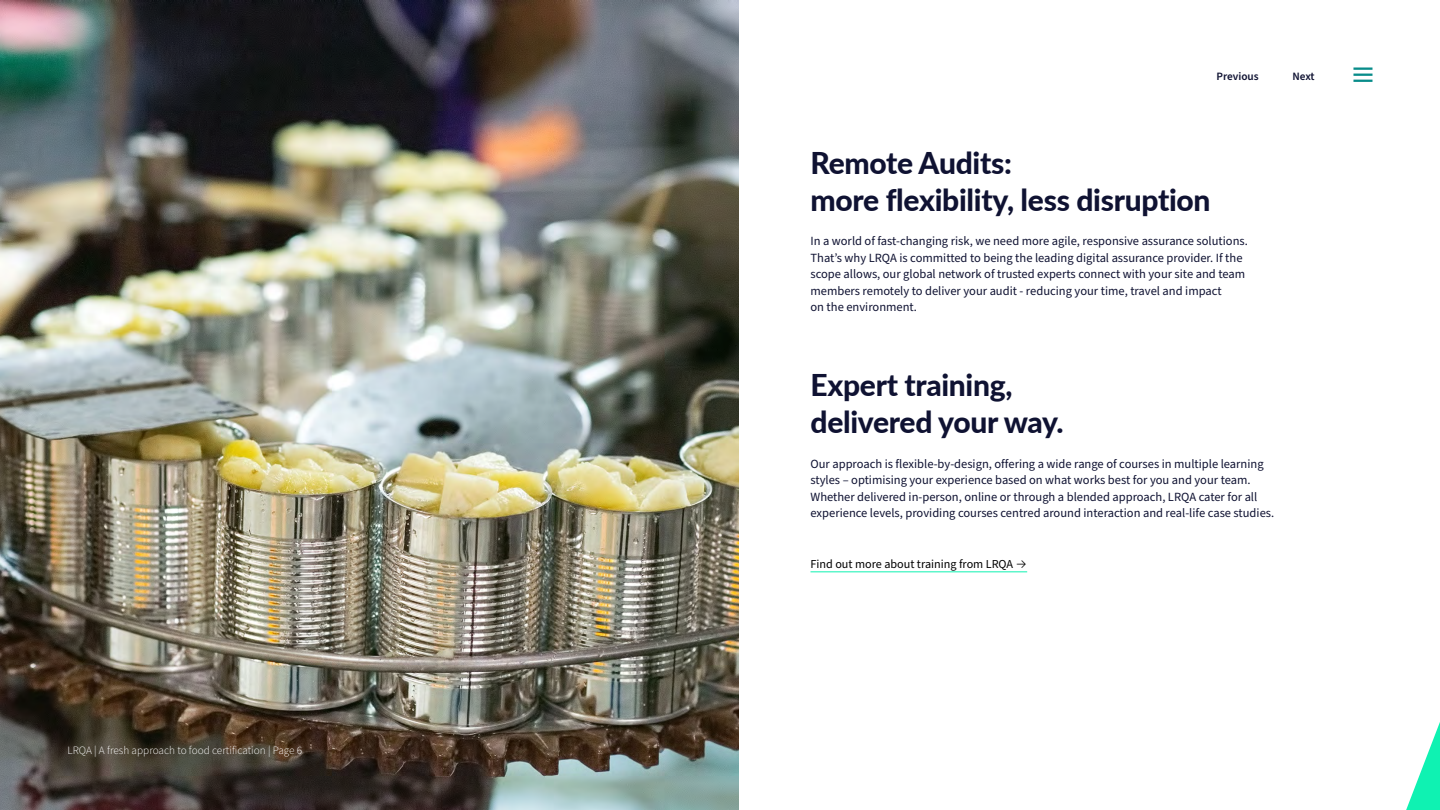
<style>
.page{position:relative;width:1440px;height:810px;background:#fff}
.page>*{position:absolute;margin:0;border:0;box-sizing:border-box;transform-origin:0 0}
.t1{font:800 30px/36.8px "Lato";letter-spacing:-.01em;color:#0f1232}
.t2{font:12.52px/16.5px "Source Sans Pro";color:#0f1232}
.t3{font:12.15px "Source Sans Pro";color:#000}
.t4{font:300 11.25px "Source Sans Pro";color:#fff}
.t5{font:600 11.25px "Source Sans Pro";color:#0f1232}
.s1{font-family:"Inter";font-weight:300}
</style>
<div class="page">
<img style="left:0;top:0;width:739px;height:810px">
<hr style="left:811px;top:572px;width:216px;height:1px;background:#0ff2b2">
<svg style="left:1406px;top:722px;width:34px;height:88px"></svg>
<hr style="left:1353px;top:67px;width:19px;height:3px;background:#088c8a">
<svg style="left:1353px;top:74px;width:19px;height:8px"></svg>
<p class="t4" style="left:67px;top:743px;width:236px">LRQA | A fresh approach to food certification | Page 6</p>
<p class="t5" style="left:1216px;top:69px;width:44px">Previous</p>
<p class="t5" style="left:1292px;top:69px;width:24px">Next</p>
<h1 class="t1" style="left:811px;top:144px;width:402px">Remote Audits:<br>more flexibility, less disruption</h1>
<p class="t2" style="left:811px;top:233px;width:439px">In a world of fast-changing risk, we need more agile, responsive assurance solutions.<br>That’s why LRQA is committed to being the leading digital assurance provider. If the scope allows, our global network of trusted experts connect with your site and team members remotely to deliver your audit - reducing your time, travel and impact<br>on the environment.</p>
<h1 class="t1" style="left:811px;top:366px;width:255px">Expert training, delivered your way.</h1>
<p class="t2" style="left:811px;top:456px;width:465px">Our approach is flexible-by-design, offering a wide range of courses in multiple learning styles – optimising your experience based on what works best for you and your team.<br>Whether delivered in-person, online or through a blended approach, LRQA cater for all experience levels, providing courses centred around interaction and real-life case studies.</p>
<p class="t3" style="left:811px;top:556px;width:218px">Find out more about training from LRQA <span class="s1">-&gt;</span></p>
</div>
